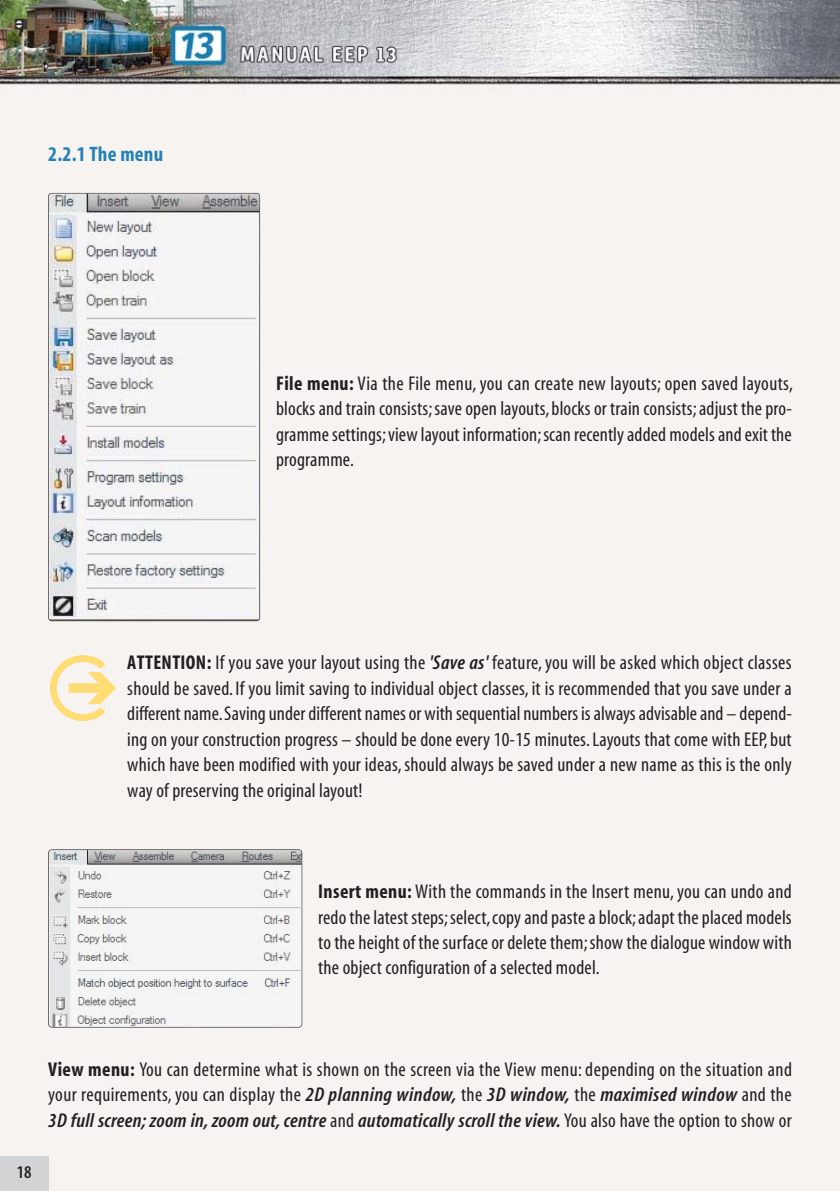
<style>
.page{position:relative;width:840px;height:1191px;background:#fff}
.page>*{position:absolute;margin:0;border:0;box-sizing:border-box;transform-origin:0 0}
.t1{font:21px "Myriad MM.700.BD.300.CN";letter-spacing:.01em;color:#2581b6}
.t2{font:20px/25.4px "Myriad MM 400 300";letter-spacing:.01em;color:#231f20;text-align:justify}
.t3{font:18px "Myriad MM.565.SB.300.CN";color:#231f20}
.s1{font-family:"Myriad MM.700.BD.300.CN"}
.s2{font-family:"Myriad MM It 565 300"}
</style>
<div class="page">
<img style="left:0;top:0;width:839px;height:1191px">
<div style="left:0;top:1157px;width:48px;height:34px;background:#d1d3d4"></div>
<img style="left:49px;top:193px;width:210px;height:427px;border-radius:3px">
<div style="left:48px;top:193px;width:212px;height:428px;border:1px solid #231f20;border-radius:3px"></div>
<img style="left:49px;top:850px;width:252px;height:177px;border-radius:3px">
<div style="left:48px;top:849px;width:254px;height:178px;border:1px solid #231f20;border-radius:3px"></div>
<svg style="left:50px;top:655px;width:66px;height:66px"></svg>
<p class="t1" style="left:48px;top:147px;width:116px">2.2.1 The menu</p>
<p class="t2" style="left:276px;top:372px;width:518px"><span class="s1">File menu:</span> Via the File menu, you can create new layouts; open saved layouts, blocks and train consists; save open layouts, blocks or train consists; adjust the pro&shy;gramme settings; view layout information; scan recently added models and exit the programme.</p>
<p class="t2" style="left:127px;top:652px;width:665px"><span class="s1">ATTENTION:</span> If you save your layout using the <span class="s2">'Save as'</span> feature, you will be asked which object classes should be saved. If you limit saving to individual object classes, it is recommended that you save under a different name. Saving under different names or with sequential numbers is always advisable and – depend&shy;ing on your construction progress – should be done every 10-15 minutes. Layouts that come with EEP, but which have been modified with your ideas, should always be saved under a new name as this is the only way of preserving the original layout!</p>
<p class="t2" style="left:318px;top:880px;width:474px"><span class="s1">Insert menu:</span> With the commands in the Insert menu, you can undo and redo the latest steps; select, copy and paste a block; adapt the placed models to the height of the surface or delete them; show the dialogue window with the object configuration of a selected model.</p>
<p class="t3" style="left:17px;top:1166px;width:16px">18</p>
<p class="t2" style="left:48px;top:1058px;width:744px"><span class="s1">View menu:</span> You can determine what is shown on the screen via the View menu: depending on the situation and your requirements, you can display the <span class="s2">2D planning window,</span> the <span class="s2">3D window,</span> the <span class="s2">maximised window</span> and the <span class="s2">3D full screen; zoom in, zoom out, centre</span> and <span class="s2">automatically scroll the view.</span> You also have the option to show or</p>
</div>
